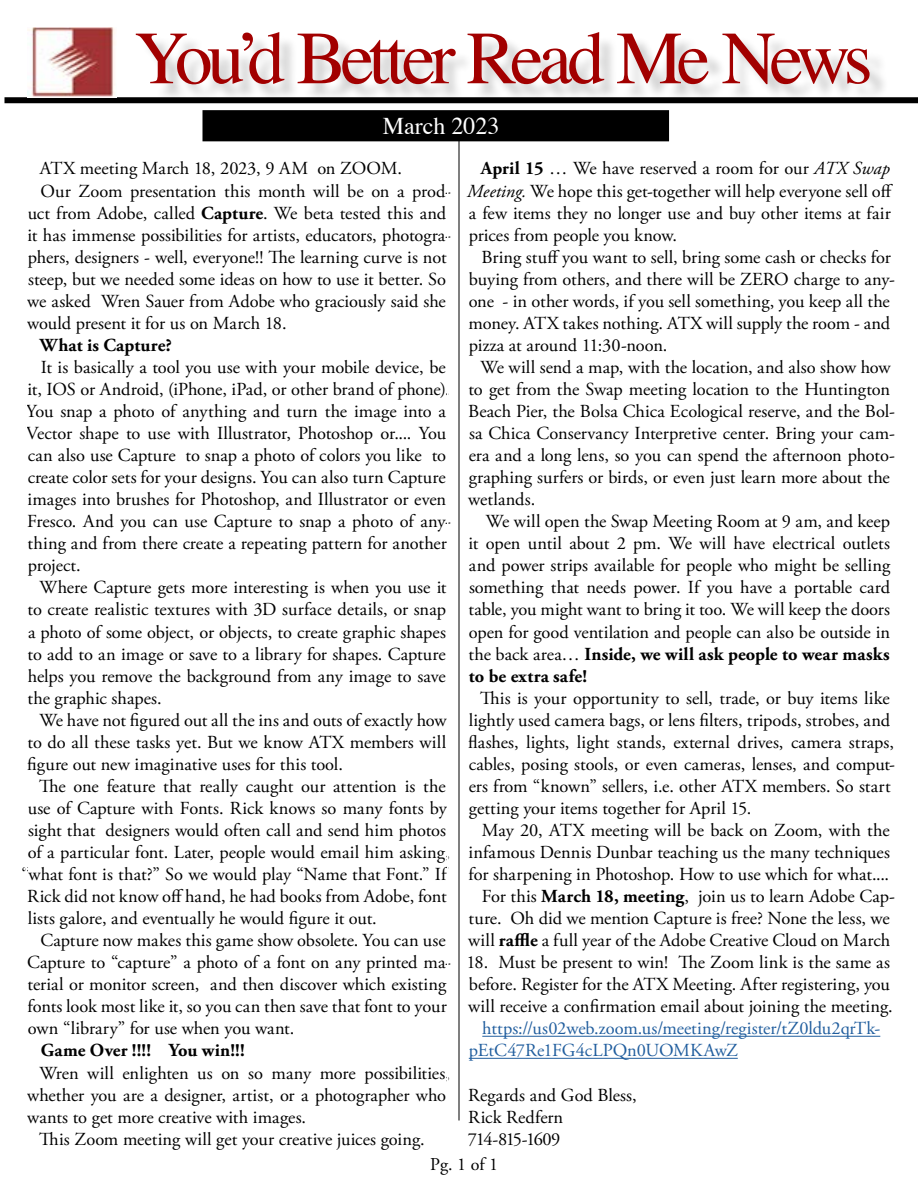
<style>
.page{position:relative;width:918px;height:1188px;background:#fff}
.page>*{position:absolute;margin:0;border:0;box-sizing:border-box;transform-origin:0 0}
.t1{font:75px "Times";letter-spacing:-.075em;color:#a20000}
.t2{font:24px "Times";color:#fff}
.t3{font:18.3px/22px "Adobe Garamond Pro";color:#000}
.t4{font:18.3px/22px "Adobe Garamond Pro";color:#215e9e}
.t5{font:700 18.3px "Adobe Garamond Pro";letter-spacing:.005em;color:#000}
.t6{font:18px "Adobe Garamond Pro";color:#000}
.s1{font-weight:700}
.s2{font-style:italic}
</style>
<div class="page">
<hr style="left:459px;top:141px;width:1px;height:979px;background:#000">
<div style="left:139px;top:35px;width:750px;height:66px;background:#000;opacity:.2"></div>
<div style="left:203px;top:111px;width:465px;height:30px;background:#000"></div>
<div style="left:202px;top:110px;width:467px;height:31px;border:2px solid #000"></div>
<div style="left:4px;top:97px;width:914px;height:6px;background:#000"></div>
<hr style="left:482px;top:1036px;width:398px;height:1px;background:#215e9e">
<hr style="left:469px;top:1058px;width:269px;height:1px;background:#215e9e">
<img style="left:27px;top:27px;width:88px;height:70px">
<h1 class="t1" style="left:134px;top:-12px;width:740px">You’d Better Read Me News</h1>
<h2 class="t2" style="left:383px;top:104px;width:118px">March 2023</h2>
<p class="t3" style="left:40px;top:158px;width:364px">ATX meeting March 18, 2023, 9 AM on ZOOM.</p>
<p class="t3" style="left:41px;top:180px;width:412px">Our Zoom presentation this month will be on a prod-</p>
<p class="t3" style="left:28px;top:202px;width:420px">uct from Adobe, called <span class="s1">Capture</span>. We beta tested this and</p>
<p class="t3" style="left:28px;top:224px;width:425px">it has immense possibilities for artists, educators, photogra-</p>
<p class="t3" style="left:28px;top:247px;width:420px">phers, designers - well, everyone!! The learning curve is not</p>
<p class="t3" style="left:28px;top:269px;width:420px">steep, but we needed some ideas on how to use it better. So</p>
<p class="t3" style="left:27px;top:291px;width:420px">we asked Wren Sauer from Adobe who graciously said she</p>
<p class="t3" style="left:27px;top:313px;width:261px">would present it for us on March 18.</p>
<p class="t5" style="left:40px;top:334px;width:133px">What is Capture?</p>
<p class="t3" style="left:26px;top:357px;width:426px;text-indent:15px">It is basically a tool you use with your mobile device, be it, IOS or Android, (iPhone, iPad, or other brand of phone).<br>You snap a photo of anything and turn the image into a Vector shape to use with Illustrator, Photoshop or.... You can also use Capture to snap a photo of colors you like to create color sets for your designs. You can also turn Capture images into brushes for Photoshop, and Illustrator or even Fresco. And you can use Capture to snap a photo of any&shy;thing and from there create a repeating pattern for another project.</p>
<p class="t3" style="left:28px;top:577px;width:421px;text-align:justify;text-indent:12px">Where Capture gets more interesting is when you use it to create realistic textures with 3D surface details, or snap a photo of some object, or objects, to create graphic shapes to add to an image or save to a library for shapes. Capture helps you remove the background from any image to save the graphic shapes.</p>
<p class="t3" style="left:27px;top:710px;width:421px;text-align:justify;text-indent:12px">We have not figured out all the ins and outs of exactly how to do all these tasks yet. But we know ATX members will figure out new imaginative uses for this tool.</p>
<p class="t3" style="left:39px;top:776px;width:408px">The one feature that really caught our attention is the</p>
<p class="t3" style="left:28px;top:798px;width:421px">use of Capture with Fonts. Rick knows so many fonts by</p>
<p class="t3" style="left:28px;top:820px;width:419px">sight that designers would often call and send him photos</p>
<p class="t3" style="left:28px;top:842px;width:424px">of a particular font. Later, people would email him asking,</p>
<p class="t3" style="left:21px;top:864px;width:427px">“what font is that?” So we would play “Name that Font.” If</p>
<p class="t3" style="left:27px;top:886px;width:421px">Rick did not know off hand, he had books from Adobe, font</p>
<p class="t3" style="left:28px;top:908px;width:351px">lists galore, and eventually he would figure it out.</p>
<p class="t3" style="left:41px;top:930px;width:407px">Capture now makes this game show obsolete. You can use</p>
<p class="t3" style="left:27px;top:952px;width:426px">Capture to “capture” a photo of a font on any printed ma-</p>
<p class="t3" style="left:28px;top:974px;width:420px">terial or monitor screen, and then discover which existing</p>
<p class="t3" style="left:28px;top:996px;width:421px">fonts look most like it, so you can then save that font to your</p>
<p class="t3" style="left:28px;top:1018px;width:268px">own “library” for use when you want.</p>
<p class="t5" style="left:41px;top:1040px;width:206px">Game Over !!!! You win!!!</p>
<p class="t3" style="left:27px;top:1062px;width:424px;text-indent:12px">Wren will enlighten us on so many more possibilities, whether you are a designer, artist, or a photographer who wants to get more creative with images.</p>
<p class="t3" style="left:39px;top:1129px;width:387px">This Zoom meeting will get your creative juices going.</p>
<p class="t3" style="left:467px;top:158px;width:427px;text-indent:14px"><span class="s1">April 15</span> … We have reserved a room for our <span class="s2">ATX Swap Meeting.</span> We hope this get-together will help everyone sell off a few items they no longer use and buy other items at fair prices from people you know.</p>
<p class="t3" style="left:469px;top:247px;width:428px;text-indent:13px">Bring stuff you want to sell, bring some cash or checks for buying from others, and there will be ZERO charge to any&shy;one - in other words, if you sell something, you keep all the money. ATX takes nothing. ATX will supply the room - and pizza at around 11:30-noon.</p>
<p class="t3" style="left:468px;top:357px;width:428px;text-indent:12px">We will send a map, with the location, and also show how to get from the Swap meeting location to the Huntington Beach Pier, the Bolsa Chica Ecological reserve, and the Bol&shy;sa Chica Conservancy Interpretive center. Bring your cam&shy;era and a long lens, so you can spend the afternoon photo&shy;graphing surfers or birds, or even just learn more about the wetlands.</p>
<p class="t3" style="left:469px;top:511px;width:423px;text-align:justify;text-indent:17px">We will open the Swap Meeting Room at 9 am, and keep it open until about 2 pm. We will have electrical outlets and power strips available for people who might be selling something that needs power. If you have a portable card table, you might want to bring it too. We will keep the doors open for good ventilation and people can also be outside in the back area… <span class="s1">Inside, we will ask people to wear masks to be extra safe!</span></p>
<p class="t3" style="left:468px;top:688px;width:428px;text-indent:12px">This is your opportunity to sell, trade, or buy items like lightly used camera bags, or lens filters, tripods, strobes, and flashes, lights, light stands, external drives, camera straps, cables, posing stools, or even cameras, lenses, and comput&shy;ers from “known” sellers, i.e. other ATX members. So start getting your items together for April 15.</p>
<p class="t3" style="left:482px;top:820px;width:409px">May 20, ATX meeting will be back on Zoom, with the</p>
<p class="t3" style="left:469px;top:842px;width:423px">infamous Dennis Dunbar teaching us the many techniques</p>
<p class="t3" style="left:469px;top:864px;width:422px">for sharpening in Photoshop. How to use which for what....</p>
<p class="t3" style="left:482px;top:886px;width:415px">For this <span class="s1">March 18, meeting</span>, join us to learn Adobe Cap-</p>
<p class="t3" style="left:469px;top:908px;width:423px">ture. Oh did we mention Capture is free? None the less, we</p>
<p class="t3" style="left:468px;top:930px;width:424px">will <span class="s1">raffle</span> a full year of the Adobe Creative Cloud on March</p>
<p class="t3" style="left:467px;top:952px;width:428px">18. Must be present to win! The Zoom link is the same as before. Register for the ATX Meeting. After registering, you will receive a confirmation email about joining the meeting.</p>
<p class="t4" style="left:469px;top:1018px;width:413px;text-indent:14px">https://us02web.zoom.us/meeting/register/tZ0ldu2qrTk&shy;pEtC47Re1FG4cLPQn0UOMKAwZ</p>
<p class="t3" style="left:468px;top:1084px;width:170px">Regards and God Bless,<br>Rick Redfern<br>714-815-1609</p>
<p class="t6" style="left:430px;top:1153px;width:69px">Pg. 1 of 1</p>
</div>
